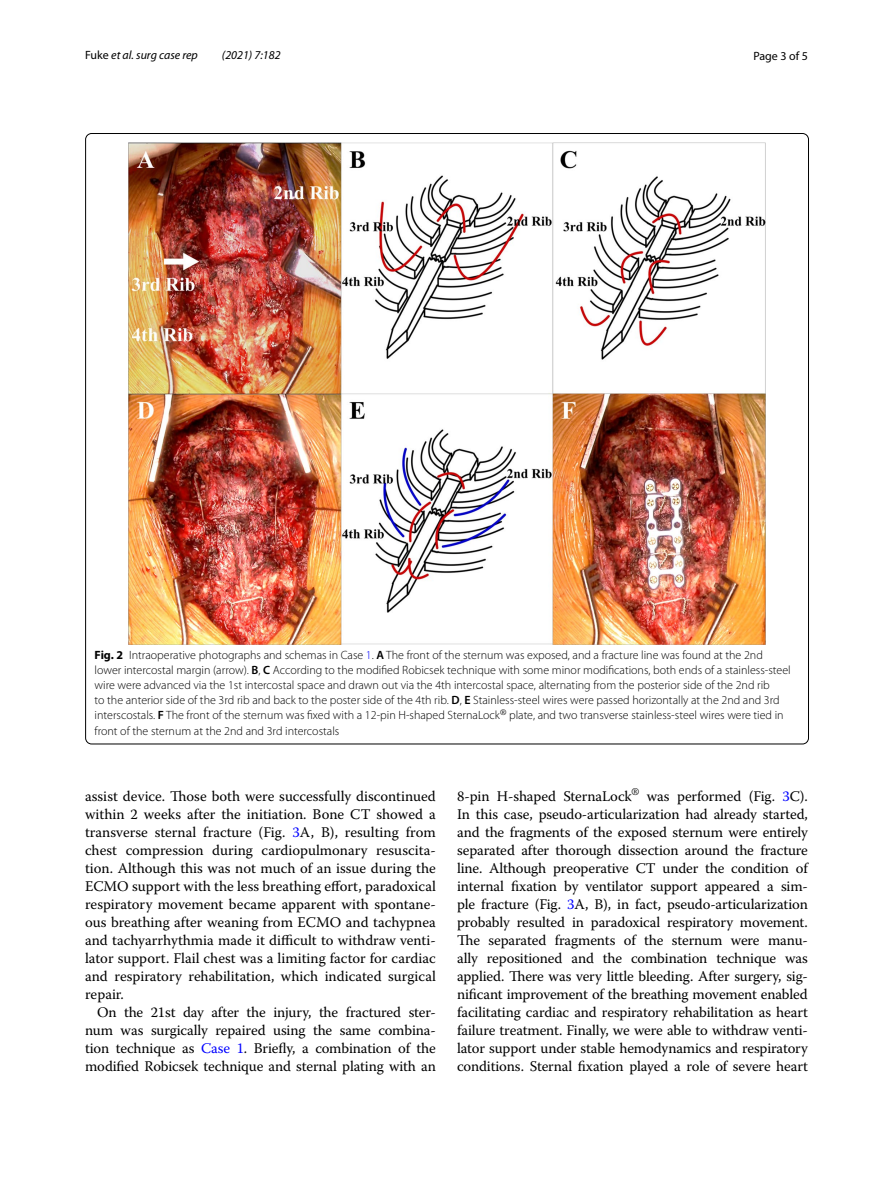
<style>
.page{position:relative;width:893px;height:1187px;background:#fff}
.page>*{position:absolute;margin:0;border:0;box-sizing:border-box;transform-origin:0 0}
.t1{font:14.7px/18px "Warnock Pro";letter-spacing:-.01em;color:#000;text-align:justify}
.t2{font:300 12px/15px "Myriad Pro";color:#000}
.t3{font:italic 12px "Myriad Pro";color:#000}
.t4{font:12px "Myriad Pro";color:#000}
.s1{font-style:normal}
.s2{font-weight:700}
.s3{color:#00f}
.s4{font-weight:600}
</style>
<div class="page">
<img style="left:128px;top:142px;width:638px;height:502px">
<p class="t3" style="left:85px;top:48px;width:114px"><span class="s1">Fuke</span> et al. surg case rep</p>
<p class="t3" style="left:222px;top:48px;width:60px">(2021) 7:182</p>
<p class="t4" style="left:753px;top:48px;width:56px">Page 3 of 5</p>
<p class="t2" style="left:95px;top:648px;width:698px"><span class="s2">Fig. 2</span> Intraoperative photographs and schemas in Case <span class="s3">1</span>. <span class="s4">A</span> The front of the sternum was exposed, and a fracture line was found at the 2nd lower intercostal margin (arrow). <span class="s4">B</span>, <span class="s4">C</span> According to the modified Robicsek technique with some minor modifications, both ends of a stainless-steel wire were advanced via the 1st intercostal space and drawn out via the 4th intercostal space, alternating from the posterior side of the 2nd rib<br>to the anterior side of the 3rd rib and back to the poster side of the 4th rib. <span class="s4">D</span>, <span class="s4">E</span> Stainless-steel wires were passed horizontally at the 2nd and 3rd interscostals. <span class="s4">F</span> The front of the sternum was fixed with a 12-pin H-shaped SternaLock<sup>®</sup> plate, and two transverse stainless-steel wires were tied in front of the sternum at the 2nd and 3rd intercostals</p>
<p class="t1" style="left:85px;top:786px;width:352px">assist device. Those both were successfully discontinued within 2 weeks after the initiation. Bone CT showed a transverse sternal fracture (Fig. <span class="s3">3</span>A, B), resulting from chest compression during cardiopulmonary resuscita&shy;tion. Although this was not much of an issue during the ECMO support with the less breathing effort, paradoxical respiratory movement became apparent with spontane&shy;ous breathing after weaning from ECMO and tachypnea and tachyarrhythmia made it difficult to withdraw venti&shy;lator support. Flail chest was a limiting factor for cardiac and respiratory rehabilitation, which indicated surgical repair.</p>
<p class="t1" style="left:85px;top:1002px;width:352px;text-indent:12px">On the 21st day after the injury, the fractured ster&shy;num was surgically repaired using the same combina&shy;tion technique as <span class="s3">Case 1</span>. Briefly, a combination of the modified Robicsek technique and sternal plating with an</p>
<p class="t1" style="left:457px;top:786px;width:352px">8-pin H-shaped SternaLock<sup>®</sup> was performed (Fig. <span class="s3">3</span>C).<br>In this case, pseudo-articularization had already started, and the fragments of the exposed sternum were entirely separated after thorough dissection around the fracture line. Although preoperative CT under the condition of internal fixation by ventilator support appeared a sim&shy;ple fracture (Fig. <span class="s3">3</span>A, B), in fact, pseudo-articularization probably resulted in paradoxical respiratory movement.<br>The separated fragments of the sternum were manu&shy;ally repositioned and the combination technique was applied. There was very little bleeding. After surgery, sig&shy;nificant improvement of the breathing movement enabled facilitating cardiac and respiratory rehabilitation as heart failure treatment. Finally, we were able to withdraw venti&shy;lator support under stable hemodynamics and respiratory conditions. Sternal fixation played a role of severe heart</p>
</div>
